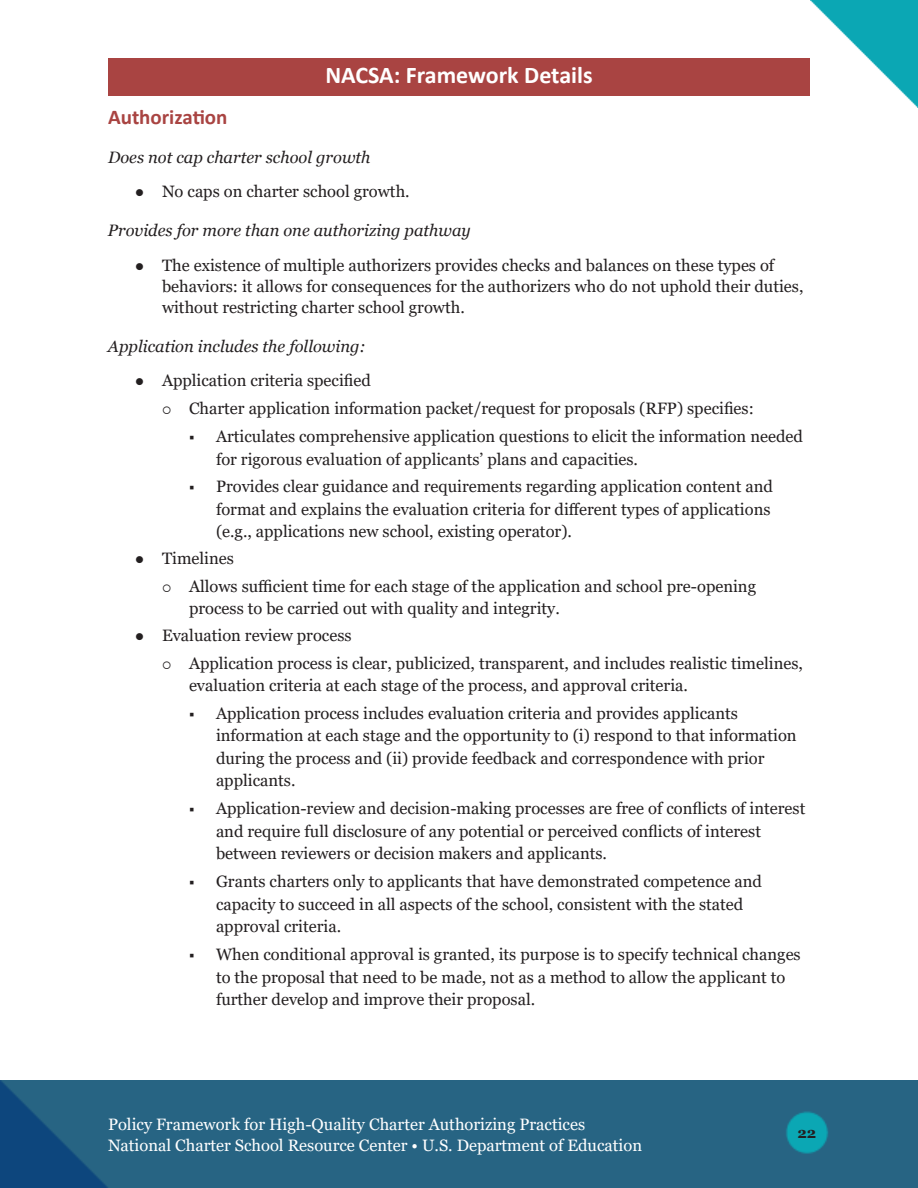
<style>
.page{position:relative;width:918px;height:1188px;background:#fff}
.page>*{position:absolute;margin:0;border:0;box-sizing:border-box;transform-origin:0 0}
.t1{font:700 24px "Calibri";color:#fff}
.t2{font:700 21px "Calibri";color:#a94442}
.t3{font:16.5px/22.5px "Georgia";color:#231f20}
.t4{font:16.5px/21px "Georgia";color:#fff}
.Paragraph_Body{font:italic 16.5px "Georgia";color:#231f20}
.t5{font:700 15px "Georgia";color:#231f20}
</style>
<div class="page">
<img style="left:0;top:1080px;width:918px;height:108px">
<img style="left:810px;top:0;width:108px;height:108px">
<div style="left:108px;top:58px;width:702px;height:37px;background:#a94442"></div>
<h1 class="t1" style="left:325px;top:58px;width:269px">NACSA: Framework Details</h1>
<h5 class="t2" style="left:108px;top:102px;width:121px">Authorization</h5>
<p class="Paragraph_Body" style="left:108px;top:147px;width:264px">Does not cap charter school growth</p>
<p class="t3" style="left:162px;top:181px;width:249px">No caps on charter school growth.</p>
<p class="Paragraph_Body" style="left:108px;top:220px;width:364px">Provides for more than one authorizing pathway</p>
<p class="t3" style="left:162px;top:255px;width:643px;line-height:21px">The existence of multiple authorizers provides checks and balances on these types of behaviors: it allows for consequences for the authorizers who do not uphold their duties, without restricting charter school growth.</p>
<p class="Paragraph_Body" style="left:108px;top:336px;width:259px">Application includes the following:</p>
<p class="t3" style="left:162px;top:370px;width:210px">Application criteria specified</p>
<p class="t3" style="left:189px;top:398px;width:566px">Charter application information packet/request for proposals (RFP) specifies:</p>
<p class="t3" style="left:216px;top:425px;width:588px">Articulates comprehensive application questions to elicit the information needed for rigorous evaluation of applicants’ plans and capacities.</p>
<p class="t3" style="left:216px;top:476px;width:558px">Provides clear guidance and requirements regarding application content and format and explains the evaluation criteria for different types of applications (e.g., applications new school, existing operator).</p>
<p class="t3" style="left:162px;top:547px;width:73px">Timelines</p>
<p class="t3" style="left:189px;top:575px;width:569px">Allows sufficient time for each stage of the application and school pre-opening process to be carried out with quality and integrity.</p>
<p class="t3" style="left:162px;top:624px;width:191px">Evaluation review process</p>
<p class="t3" style="left:189px;top:652px;width:616px">Application process is clear, publicized, transparent, and includes realistic timelines, evaluation criteria at each stage of the process, and approval criteria.</p>
<p class="t3" style="left:216px;top:702px;width:582px">Application process includes evaluation criteria and provides applicants information at each stage and the opportunity to (i) respond to that information during the process and (ii) provide feedback and correspondence with prior applicants.</p>
<p class="t3" style="left:216px;top:798px;width:591px">Application-review and decision-making processes are free of conflicts of interest and require full disclosure of any potential or perceived conflicts of interest between reviewers or decision makers and applicants.</p>
<p class="t3" style="left:216px;top:871px;width:548px">Grants charters only to applicants that have demonstrated competence and capacity to succeed in all aspects of the school, consistent with the stated approval criteria.</p>
<p class="t3" style="left:216px;top:944px;width:586px">When conditional approval is granted, its purpose is to specify technical changes to the proposal that need to be made, not as a method to allow the applicant to further develop and improve their proposal.</p>
<p class="t4" style="left:108px;top:1114px;width:536px">Policy Framework for High-Quality Charter Authorizing Practices<br>National Charter School Resource Center • U.S. Department of Education</p>
<p class="t5" style="left:798px;top:1123px;width:20px">22</p>
</div>
